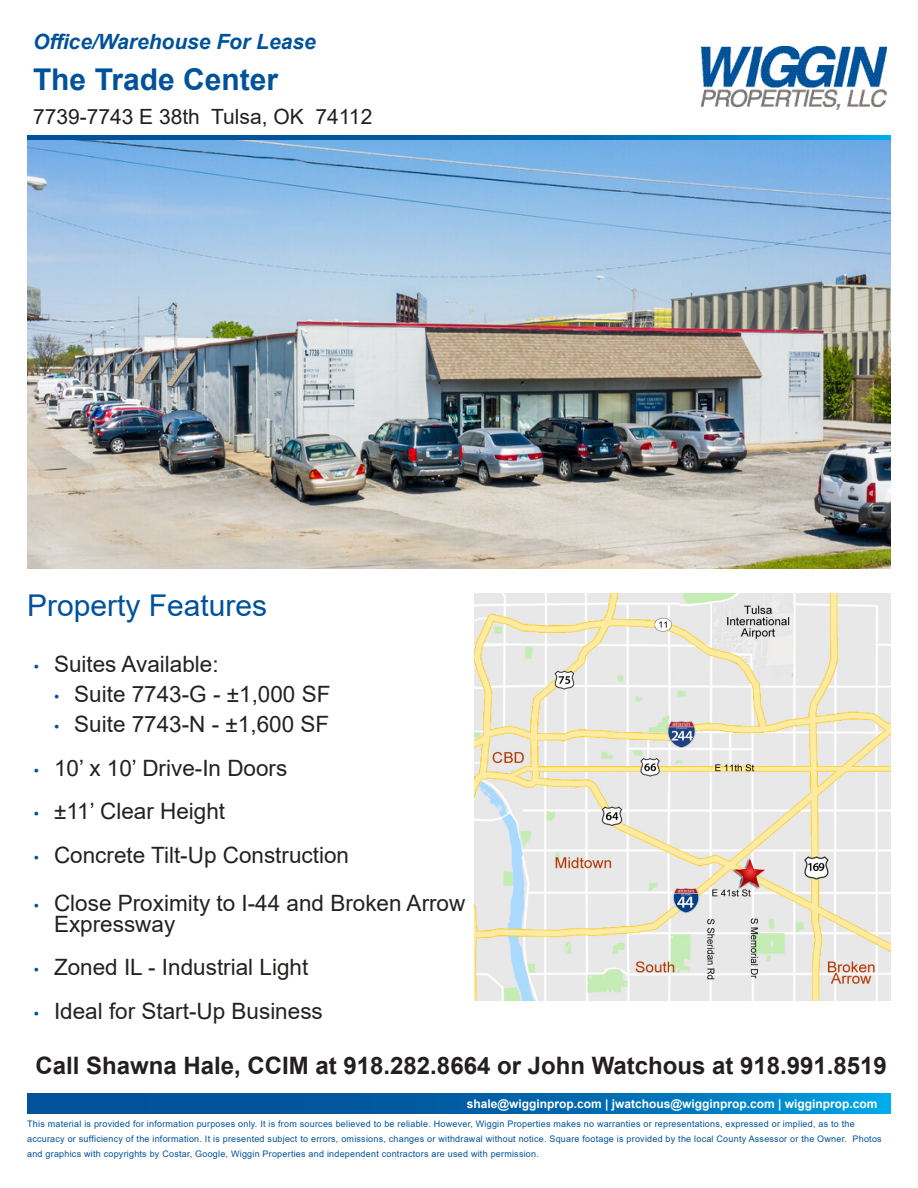
<style>
.page{position:relative;width:918px;height:1188px;background:#fff}
.page>*{position:absolute;margin:0;border:0;box-sizing:border-box;transform-origin:0 0}
.t1{font:30px "Arial";color:#01529a}
.t2{font:700 30px "Arial";color:#01529a}
.t3{font:700 24px "Arial";color:#231f20}
.t4{font:22.5px/21px "Arial";color:#232221}
.t5{font:21px "Arial";color:#231f20}
.t6{font:italic 700 21px "Arial";color:#01529a}
.t7{font:700 12px "Arial";color:#fff}
.t8{font:9px/15px "Arial";letter-spacing:.025em;color:#01529a}
.s1{font-size:15px;color:#01529a}
</style>
<div class="page">
<svg style="left:27px;top:1094px;width:864px;height:20px;background:#0068ad"></svg>
<img style="left:701px;top:47px;width:186px;height:63px">
<svg style="left:27px;top:135px;width:864px;height:6px;background:#1273b6"></svg>
<img style="left:474px;top:594px;width:417px;height:406px">
<img style="left:729px;top:853px;width:42px;height:41px">
<img style="left:27px;top:141px;width:864px;height:428px">
<h3 class="t6" style="left:33px;top:27px;width:284px">Office/Warehouse For Lease</h3>
<h1 class="t2" style="left:33px;top:58px;width:247px">The Trade Center</h1>
<h3 class="t5" style="left:33px;top:102px;width:341px">7739-7743 E 38th Tulsa, OK 74112</h3>
<p class="t1" style="left:27px;top:585px;width:242px">Property Features</p>
<p class="t4" style="left:34px;top:654px;width:186px"><span class="s1">•</span> Suites Available:</p>
<p class="t4" style="left:54px;top:684px;width:278px"><span class="s1">•</span> Suite 7743-G - ±1,000 SF</p>
<p class="t4" style="left:54px;top:714px;width:277px"><span class="s1">•</span> Suite 7743-N - ±1,600 SF</p>
<p class="t4" style="left:34px;top:757px;width:255px"><span class="s1">•</span> 10’ x 10’ Drive-In Doors</p>
<p class="t4" style="left:34px;top:801px;width:193px"><span class="s1">•</span> ±11’ Clear Height</p>
<p class="t4" style="left:34px;top:844px;width:317px"><span class="s1">•</span> Concrete Tilt-Up Construction</p>
<p class="t4" style="left:54px;top:892px;width:413px;text-indent:-20px"><span class="s1">•</span> Close Proximity to I-44 and Broken Arrow<br>Expressway</p>
<p class="t4" style="left:34px;top:957px;width:276px"><span class="s1">•</span> Zoned IL - Industrial Light</p>
<p class="t4" style="left:34px;top:1000px;width:291px"><span class="s1">•</span> Ideal for Start-Up Business</p>
<h2 class="t3" style="left:35px;top:1048px;width:853px">Call Shawna Hale, CCIM at 918.282.8664 or John Watchous at 918.991.8519</h2>
<h3 class="t7" style="left:467px;top:1096px;width:412px">shale@wigginprop.com | jwatchous@wigginprop.com | wigginprop.com</h3>
<p class="t8" style="left:27px;top:1117px;width:856px">This material is provided for information purposes only. It is from sources believed to be reliable. However, Wiggin Properties makes no warranties or representations, expressed or implied, as to the accuracy or sufficiency of the information. It is presented subject to errors, omissions, changes or withdrawal without notice. Square footage is provided by the local County Assessor or the Owner. Photos and graphics with copyrights by Costar, Google, Wiggin Properties and independent contractors are used with permission.</p>
</div>
